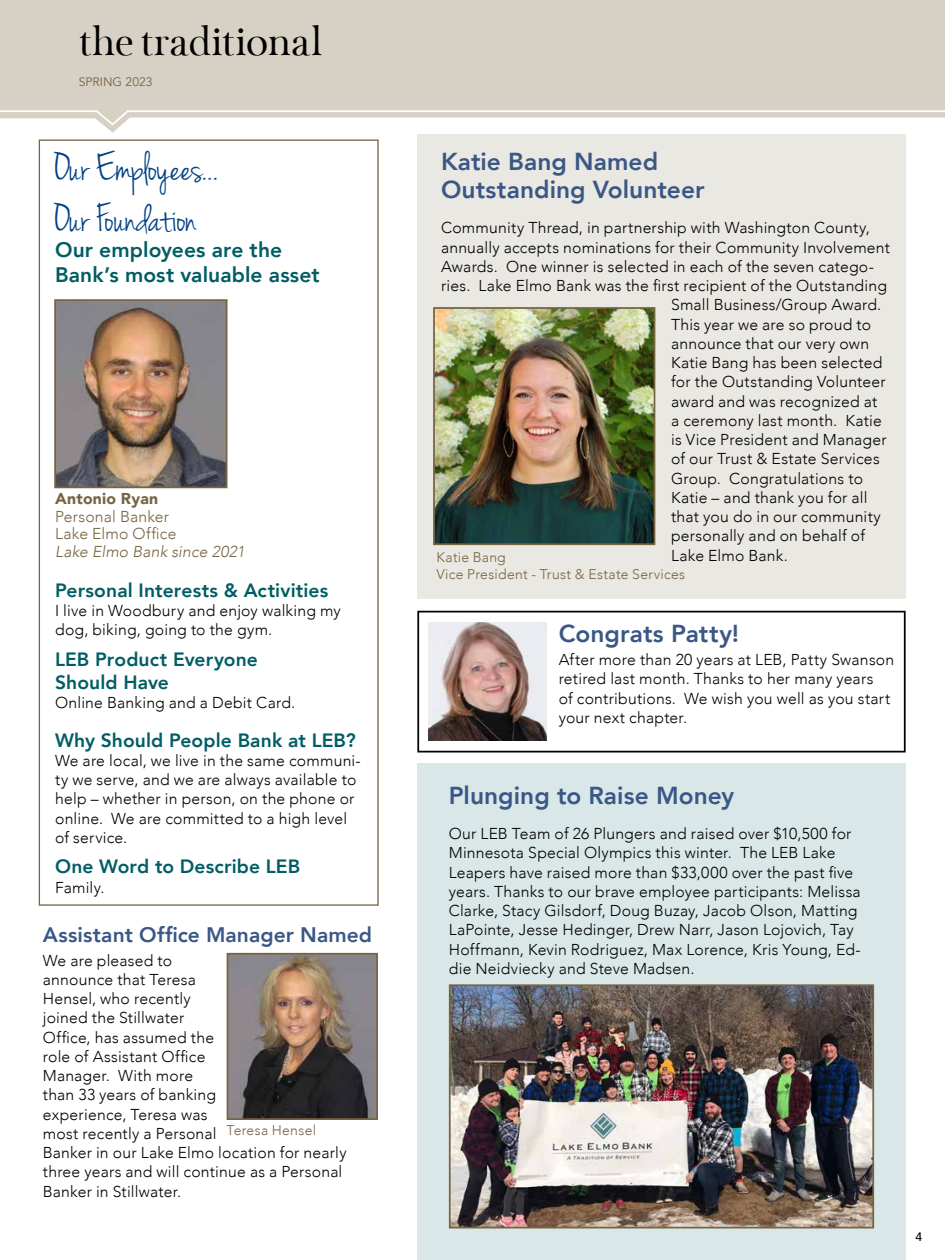
<style>
.page{position:relative;width:945px;height:1260px;background:#fff}
.page>*{position:absolute;margin:0;border:0;box-sizing:border-box;transform-origin:0 0}
.t1{font:43.75px "Tibere OTW03";letter-spacing:.005em;color:#000}
.t2{font:42px/50.4px "Jenna Sue";letter-spacing:-.005em;color:#004185}
.t3{font:800 24.5px/28px "Avenir";color:#3a5786}
.t4{font:800 21px/24.5px "Avenir";letter-spacing:.005em;color:#005d63}
.t5{font:800 21px "Avenir";letter-spacing:.005em;color:#3a5786}
.t6{font:800 19.25px/22.8px "Avenir";letter-spacing:.005em;color:#005d63}
.t7{font:300 15.75px/19.2px "Avenir";letter-spacing:.015em;color:#000}
.t8{font:300 15.75px/17.5px "Avenir";letter-spacing:.015em;color:#776441}
.t9{font:italic 300 15.75px "Avenir";letter-spacing:.01em;color:#776441}
.t10{font:900 15.75px "Avenir";letter-spacing:.015em;color:#776441}
.t11{font:300 14px "Avenir";letter-spacing:.02em;color:#776441}
.t12{font:12.25px "Avenir";color:#776441}
.t13{font:500 12.25px "Avenir";color:#000}
</style>
<div class="page">
<div style="left:417px;top:764px;width:489px;height:496px;background:#d9e7e8"></div>
<img style="left:57px;top:302px;width:168px;height:183px">
<div style="left:54px;top:299px;width:174px;height:189px;border:2px solid #776441"></div>
<img style="left:452px;top:987px;width:419px;height:238px">
<div style="left:449px;top:984px;width:425px;height:244px;border:2px solid #776441"></div>
<div style="left:417px;top:134px;width:489px;height:464px;background:#eae8e2"></div>
<img style="left:436px;top:310px;width:216px;height:232px">
<div style="left:433px;top:307px;width:222px;height:238px;border:2px solid #776441"></div>
<img style="left:230px;top:956px;width:145px;height:161px">
<div style="left:227px;top:953px;width:151px;height:167px;border:2px solid #776441"></div>
<div style="left:417px;top:611px;width:489px;height:141px;border:2px solid #000"></div>
<img style="left:429px;top:622px;width:118px;height:118px">
<div style="left:0;top:0;width:945px;height:133px;background:#d6d1c4"></div>
<svg style="left:0;top:109px;width:945px;height:18px"></svg>
<h1 class="t1" style="left:79px;top:16px;width:245px">the traditional</h1>
<p class="t12" style="left:79px;top:75px;width:76px">SPRING 2023</p>
<h2 class="t2" style="left:55px;top:145px;width:164px">Our Employees...<br>Our Foundation</h2>
<h3 class="t4" style="left:55px;top:238px;width:266px">Our employees are the<br>Bank’s most valuable asset</h3>
<p class="t10" style="left:55px;top:485px;width:105px">Antonio Ryan</p>
<p class="t8" style="left:55px;top:508px;width:123px">Personal Banker<br>Lake Elmo Office</p>
<p class="t9" style="left:55px;top:542px;width:191px">Lake Elmo Bank since 2021</p>
<p class="t6" style="left:55px;top:579px;width:275px">Personal Interests &amp; Activities</p>
<p class="t7" style="left:55px;top:601px;width:287px">I live in Woodbury and enjoy walking my dog, biking, going to the gym.</p>
<p class="t6" style="left:55px;top:648px;width:204px">LEB Product Everyone<br>Should Have</p>
<p class="t7" style="left:55px;top:693px;width:242px">Online Banking and a Debit Card.</p>
<p class="t6" style="left:55px;top:729px;width:302px">Why Should People Bank at LEB?</p>
<p class="t7" style="left:55px;top:751px;width:307px">We are local, we live in the same communi&shy;ty we serve, and we are always available to help – whether in person, on the phone or online. We are committed to a high level of service.</p>
<p class="t6" style="left:55px;top:855px;width:247px">One Word to Describe LEB</p>
<p class="t7" style="left:55px;top:878px;width:51px">Family.</p>
<h3 class="t5" style="left:43px;top:919px;width:331px">Assistant Office Manager Named</h3>
<p class="t7" style="left:43px;top:951px;width:305px">We are pleased to<br>announce that Teresa<br>Hensel, who recently<br>joined the Stillwater<br>Office, has assumed the<br>role of Assistant Office<br>Manager. With more<br>than 33 years of banking<br>experience, Teresa was<br>most recently a Personal<br>Banker in our Lake Elmo location for nearly three years and will continue as a Personal<br>Banker in Stillwater.</p>
<p class="t11" style="left:227px;top:1122px;width:91px">Teresa Hensel</p>
<h3 class="t3" style="left:441px;top:148px;width:265px">Katie Bang Named<br>Outstanding Volunteer</h3>
<p class="t7" style="left:441px;top:218px;width:430px">Community Thread, in partnership with Washington County,</p>
<p class="t7" style="left:441px;top:238px;width:451px">annually accepts nominations for their Community Involvement</p>
<p class="t7" style="left:441px;top:257px;width:435px">Awards. One winner is selected in each of the seven catego-</p>
<p class="t7" style="left:441px;top:276px;width:447px">ries. Lake Elmo Bank was the first recipient of the Outstanding</p>
<p class="t7" style="left:671px;top:295px;width:212px">Small Business/Group Award.</p>
<p class="t7" style="left:671px;top:315px;width:202px">This year we are so proud to</p>
<p class="t7" style="left:671px;top:334px;width:200px">announce that our very own</p>
<p class="t7" style="left:671px;top:353px;width:213px">Katie Bang has been selected</p>
<p class="t7" style="left:671px;top:372px;width:216px">for the Outstanding Volunteer</p>
<p class="t7" style="left:671px;top:392px;width:208px">award and was recognized at</p>
<p class="t7" style="left:671px;top:411px;width:212px">a ceremony last month. Katie</p>
<p class="t7" style="left:671px;top:430px;width:217px">is Vice President and Manager</p>
<p class="t7" style="left:671px;top:449px;width:210px">of our Trust &amp; Estate Services</p>
<p class="t7" style="left:671px;top:469px;width:193px">Group. Congratulations to</p>
<p class="t7" style="left:671px;top:488px;width:198px">Katie – and thank you for all</p>
<p class="t7" style="left:671px;top:507px;width:211px">that you do in our community</p>
<p class="t7" style="left:671px;top:526px;width:195px">personally and on behalf of</p>
<p class="t11" style="left:437px;top:549px;width:71px">Katie Bang</p>
<p class="t7" style="left:671px;top:546px;width:118px">Lake Elmo Bank.</p>
<p class="t11" style="left:437px;top:566px;width:250px">Vice President - Trust &amp; Estate Services</p>
<h3 class="t3" style="left:559px;top:619px;width:182px">Congrats Patty!</h3>
<p class="t7" style="left:559px;top:650px;width:337px">After more than 20 years at LEB, Patty Swanson retired last month. Thanks to her many years<br>of contributions. We wish you well as you start your next chapter.</p>
<h3 class="t3" style="left:449px;top:782px;width:287px">Plunging to Raise Money</h3>
<p class="t7" style="left:449px;top:824px;width:413px">Our LEB Team of 26 Plungers and raised over $10,500 for Minnesota Special Olympics this winter. The LEB Lake Leapers have raised more than $33,000 over the past five years. Thanks to our brave employee participants: Melissa Clarke, Stacy Gilsdorf, Doug Buzay, Jacob Olson, Matting LaPointe, Jesse Hedinger, Drew Narr, Jason Lojovich, Tay Hoffmann, Kevin Rodriguez, Max Lorence, Kris Young, Ed&shy;die Neidviecky and Steve Madsen.</p>
<p class="t13" style="left:916px;top:1226px;width:8px">4</p>
</div>
